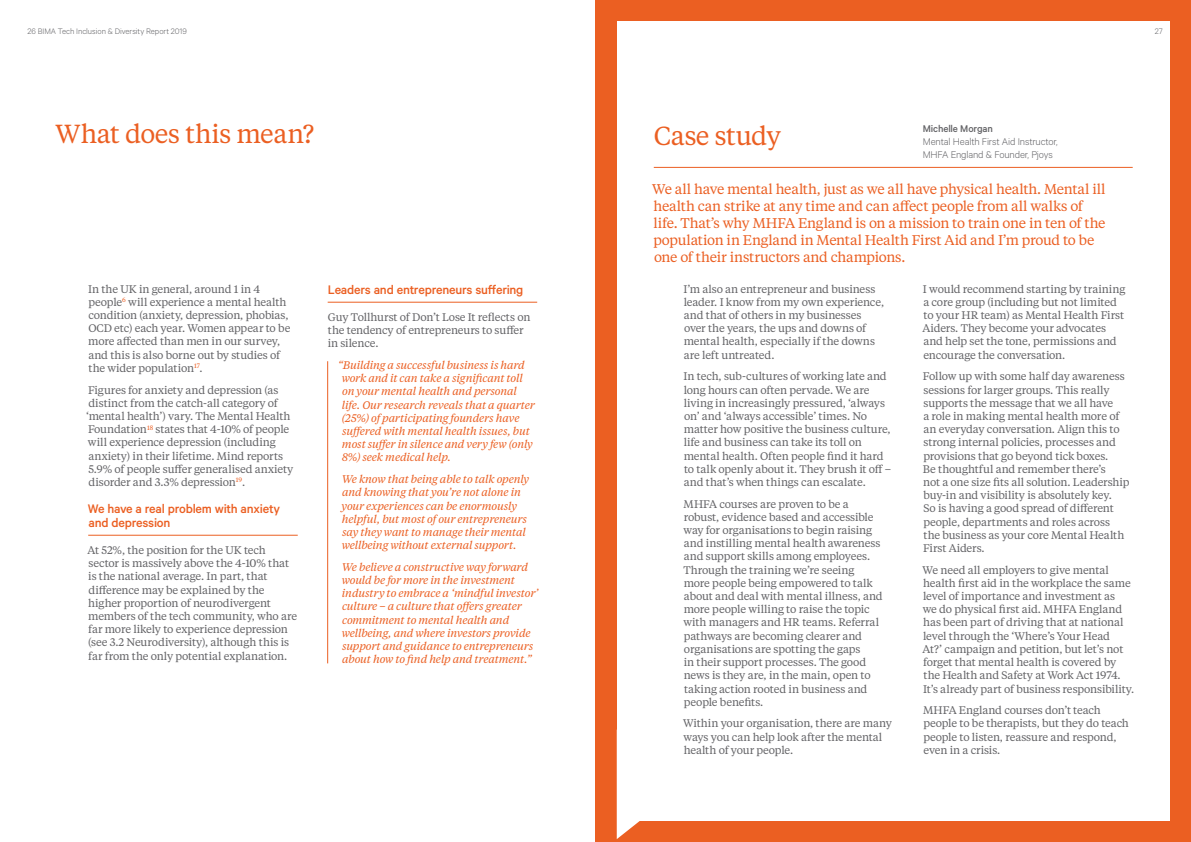
<style>
.page{position:relative;width:1191px;height:842px;background:#fff}
.page>*{position:absolute;margin:0;border:0;box-sizing:border-box;transform-origin:0 0}
.t1{font:26px "Tiempos Text";letter-spacing:-.015em;color:#eb5f22}
.t2{font:14px/17px "Tiempos Text";letter-spacing:-.015em;color:#eb5f22}
.t3{font:500 14px/13.2px "Calibre";letter-spacing:-.015em;color:#eb5f22}
.t4{font:11px/13.2px "Tiempos Text";letter-spacing:-.015em;color:#636366}
.t5{font:italic 11px/13.2px "Tiempos Text";letter-spacing:-.02em;color:#eb5f22}
.t6{font:300 11px/13px "Calibre";letter-spacing:-.015em;color:#636366}
.t7{font:500 11px "Calibre";letter-spacing:-.01em;color:#636366}
.t8{font:300 9px "Calibre";letter-spacing:-.005em;color:#636366}
</style>
<div class="page">
<hr style="left:88px;top:535px;width:210px;height:1px;background:#eb5f22">
<hr style="left:328px;top:302px;width:209px;height:1px;background:#eb5f22">
<hr style="left:327px;top:361px;width:1px;height:302px;background:#eb5f22">
<div style="left:595px;top:0;width:596px;height:842px;background:#eb5f22"></div>
<svg style="left:617px;top:821px;width:23px;height:18px"></svg>
<div style="left:617px;top:21px;width:552px;height:800px;background:#fff"></div>
<hr style="left:654px;top:167px;width:478px;height:1px;background:#eb5f22">
<p class="t8" style="left:28px;top:26px;width:161px">26 BIMA Tech Inclusion &amp; Diversity Report 2019</p>
<p class="t8" style="left:1154px;top:26px;width:9px">27</p>
<h1 class="t1" style="left:56px;top:116px;width:260px">What does this mean?</h1>
<h1 class="t1" style="left:654px;top:118px;width:129px">Case study</h1>
<p class="t2" style="left:652px;top:180px;width:455px">We all have mental health, just as we all have physical health. Mental ill health can strike at any time and can affect people from all walks of life. That’s why MHFA England is on a mission to train one in ten of the population in England in Mental Health First Aid and I’m proud to be one of their instructors and champions.</p>
<p class="t4" style="left:683px;top:282px;width:202px">I’m also an entrepreneur and business leader. I know from my own experience, and that of others in my businesses over the years, the ups and downs of mental health, especially if the downs are left untreated.</p>
<p class="t4" style="left:683px;top:369px;width:209px">In tech, sub-cultures of working late and long hours can often pervade. We are living in increasingly pressured, ‘always on’ and ‘always accessible’ times. No matter how positive the business culture, life and business can take its toll on mental health. Often people find it hard to talk openly about it. They brush it off – and that’s when things can escalate.</p>
<p class="t4" style="left:683px;top:497px;width:201px">MHFA courses are proven to be a robust, evidence based and accessible way for organisations to begin raising and instilling mental health awareness and support skills among employees.<br>Through the training we’re seeing more people being empowered to talk about and deal with mental illness, and more people willing to raise the topic with managers and HR teams. Referral pathways are becoming clearer and organisations are spotting the gaps<br>in their support processes. The good news is they are, in the main, open to taking action rooted in business and people benefits.</p>
<p class="t4" style="left:683px;top:716px;width:210px">Within your organisation, there are many ways you can help look after the mental health of your people.</p>
<p class="t7" style="left:922px;top:122px;width:72px">Michelle Morgan</p>
<p class="t6" style="left:922px;top:134px;width:136px">Mental Health First Aid Instructor,<br>MHFA England &amp; Founder, Pjoys</p>
<p class="t4" style="left:88px;top:282px;width:204px">In the UK in general, around 1 in 4 people<sup>6</sup> will experience a mental health condition (anxiety, depression, phobias, OCD etc) each year. Women appear to be more affected than men in our survey, and this is also borne out by studies of the wider population<sup>17</sup>.</p>
<p class="t4" style="left:86px;top:383px;width:209px">Figures for anxiety and depression (as distinct from the catch-all category of ‘mental health’) vary. The Mental Health Foundation<sup>18</sup> states that 4-10% of people will experience depression (including anxiety) in their lifetime. Mind reports 5.9% of people suffer generalised anxiety disorder and 3.3% depression<sup>19</sup>.</p>
<p class="t3" style="left:88px;top:502px;width:194px">We have a real problem with anxiety and depression</p>
<p class="t4" style="left:87px;top:543px;width:211px">At 52%, the position for the UK tech sector is massively above the 4-10% that is the national average. In part, that difference may be explained by the higher proportion of neurodivergent members of the tech community, who are far more likely to experience depression (see 3.2 Neurodiversity), although this is far from the only potential explanation.</p>
<p class="t4" style="left:922px;top:282px;width:204px">I would recommend starting by training a core group (including but not limited to your HR team) as Mental Health First Aiders. They become your advocates and help set the tone, permissions and encourage the conversation.</p>
<p class="t4" style="left:923px;top:369px;width:208px">Follow up with some half day awareness sessions for larger groups. This really supports the message that we all have<br>a role in making mental health more of an everyday conversation. Align this to strong internal policies, processes and provisions that go beyond tick boxes.<br>Be thoughtful and remember there’s<br>not a one size fits all solution. Leadership buy-in and visibility is absolutely key.<br>So is having a good spread of different people, departments and roles across<br>the business as your core Mental Health First Aiders.</p>
<p class="t4" style="left:922px;top:563px;width:213px">We need all employers to give mental health first aid in the workplace the same level of importance and investment as<br>we do physical first aid. MHFA England has been part of driving that at national level through the ‘Where’s Your Head<br>At?’ campaign and petition, but let’s not forget that mental health is covered by the Health and Safety at Work Act 1974.<br>It’s already part of business responsibility.</p>
<p class="t4" style="left:923px;top:703px;width:207px">MHFA England courses don’t teach people to be therapists, but they do teach people to listen, reassure and respond, even in a crisis.</p>
<p class="t3" style="left:328px;top:282px;width:197px">Leaders and entrepreneurs suffering</p>
<p class="t4" style="left:328px;top:310px;width:204px">Guy Tollhurst of Don’t Lose It reflects on the tendency of entrepreneurs to suffer in silence.</p>
<p class="t5" style="left:342px;top:358px;width:195px;text-indent:-4px">“Building a successful business is hard work and it can take a significant toll on your mental health and personal life. Our research reveals that a quarter (25%) of participating founders have suffered with mental health issues, but most suffer in silence and very few (only 8%) seek medical help.</p>
<p class="t5" style="left:342px;top:472px;width:189px">We know that being able to talk openly and knowing that you’re not alone in your experiences can be enormously helpful, but most of our entrepreneurs say they want to manage their mental wellbeing without external support.</p>
<p class="t5" style="left:342px;top:560px;width:199px">We believe a constructive way forward would be for more in the investment industry to embrace a ‘mindful investor’ culture – a culture that offers greater commitment to mental health and wellbeing, and where investors provide support and guidance to entrepreneurs about how to find help and treatment.”</p>
</div>
